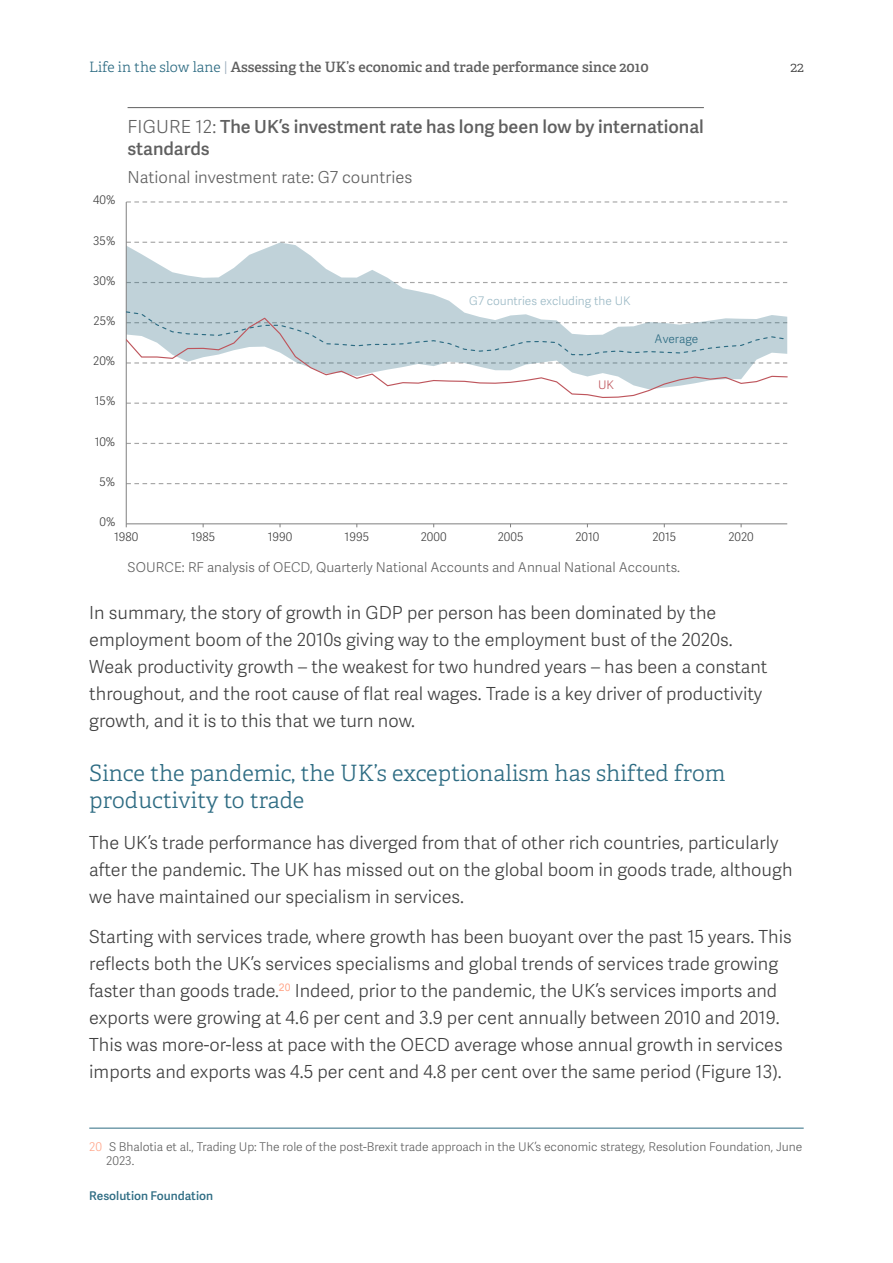
<style>
.page{position:relative;width:893px;height:1263px;background:#fff}
.page>*{position:absolute;margin:0;border:0;box-sizing:border-box;transform-origin:0 0}
.t1{font:300 22.5px/27px "Adelle";color:#2e6c83}
.t2{font:18px/27px "Adelle Sans Lt";color:#404040}
.t3{font:18px/21.6px "Adelle Sans Sb";color:#606060}
.t4{font:16.5px "Adelle Sans Lt";color:#606060}
.t5{font:600 14.25px "Adelle";color:#606060}
.t6{font:300 14.25px "Adelle";color:#404040}
.t7{font:13.5px "Adelle Sans Lt";color:#606060}
.t8{font:12px/14.4px "Adelle Sans Lt";color:#606060}
.t9{font:12px "Adelle Sans Sb";color:#2e6c83}
.t10{font:11.85px "Adelle Sans Lt";letter-spacing:.005em;color:#404040}
.t11{font:11.85px "Adelle Sans Lt";color:#9bb9c5}
.t12{font:11.85px "Adelle Sans Lt";color:#2c6b82}
.t13{font:11.85px "Adelle Sans Lt";color:#be555c}
.s1{font-weight:300;color:#2e6c83}
.s2{font-family:"Adelle Sans Lt";font-weight:400;color:#9aadbc}
.s3{font-family:"Adelle Sans Lt"}
.s4{color:#ffa68a}
</style>
<div class="page">
<hr style="left:128px;top:107px;width:576px;height:1px;background:#606060">
<hr style="left:89px;top:1128px;width:715px;height:1px;background:#2e6c83">
<svg style="left:127px;top:483px;width:660px;height:1px"></svg>
<svg style="left:127px;top:443px;width:660px;height:1px"></svg>
<svg style="left:127px;top:403px;width:660px;height:1px"></svg>
<svg style="left:127px;top:242px;width:660px;height:1px"></svg>
<svg style="left:126px;top:201px;width:661px;height:2px"></svg>
<svg style="left:127px;top:243px;width:660px;height:68px"></svg>
<hr style="left:126px;top:202px;width:1px;height:322px;background:#7f7f7f">
<hr style="left:126px;top:524px;width:661px;height:1px;background:#7f7f7f">
<svg style="left:126px;top:356px;width:662px;height:43px"></svg>
<svg style="left:126px;top:311px;width:662px;height:45px;background:#c6d5db"></svg>
<p class="t5" style="left:89px;top:58px;width:561px"><span class="s1">Life in the slow lane</span> <span class="s2">|</span> Assessing the UK’s economic and trade performance since 2010</p>
<p class="t6" style="left:790px;top:59px;width:15px">22</p>
<p class="t10" style="left:93px;top:192px;width:24px">40%</p>
<p class="t10" style="left:93px;top:232px;width:24px">35%</p>
<p class="t10" style="left:93px;top:272px;width:24px">30%</p>
<p class="t10" style="left:94px;top:312px;width:23px">25%</p>
<p class="t10" style="left:93px;top:353px;width:24px">20%</p>
<p class="t10" style="left:95px;top:393px;width:22px">15%</p>
<p class="t10" style="left:95px;top:433px;width:22px">10%</p>
<p class="t10" style="left:100px;top:473px;width:17px">5%</p>
<p class="t10" style="left:99px;top:513px;width:17px">0%</p>
<p class="t3" style="left:128px;top:115px;width:578px"><span class="s3">FIGURE 12:</span> The UK’s investment rate has long been low by international standards</p>
<p class="t4" style="left:128px;top:165px;width:286px">National investment rate: G7 countries</p>
<p class="t11" style="left:469px;top:292px;width:163px">G7 countries excluding the UK</p>
<p class="t13" style="left:598px;top:376px;width:17px">UK</p>
<p class="t12" style="left:655px;top:330px;width:45px">Average</p>
<p class="t10" style="left:114px;top:529px;width:26px">1980</p>
<p class="t10" style="left:191px;top:529px;width:26px">1985</p>
<p class="t10" style="left:268px;top:529px;width:26px">1990</p>
<p class="t10" style="left:345px;top:529px;width:26px">1995</p>
<p class="t10" style="left:421px;top:529px;width:27px">2000</p>
<p class="t10" style="left:498px;top:529px;width:27px">2005</p>
<p class="t10" style="left:575px;top:529px;width:26px">2010</p>
<p class="t10" style="left:652px;top:529px;width:25px">2015</p>
<p class="t10" style="left:728px;top:529px;width:27px">2020</p>
<p class="t7" style="left:128px;top:558px;width:554px">SOURCE: RF analysis of OECD, Quarterly National Accounts and Annual National Accounts.</p>
<p class="t2" style="left:89px;top:599px;width:680px">In summary, the story of growth in GDP per person has been dominated by the employment boom of the 2010s giving way to the employment bust of the 2020s.<br>Weak productivity growth – the weakest for two hundred years – has been a constant throughout, and the root cause of flat real wages. Trade is a key driver of productivity growth, and it is to this that we turn now.</p>
<p class="t1" style="left:89px;top:760px;width:638px">Since the pandemic, the UK’s exceptionalism has shifted from productivity to trade</p>
<p class="t2" style="left:89px;top:828px;width:705px">The UK’s trade performance has diverged from that of other rich countries, particularly after the pandemic. The UK has missed out on the global boom in goods trade, although we have maintained our specialism in services.</p>
<p class="t2" style="left:89px;top:923px;width:704px">Starting with services trade, where growth has been buoyant over the past 15 years. This reflects both the UK’s services specialisms and global trends of services trade growing faster than goods trade.<sup>20</sup> Indeed, prior to the pandemic, the UK’s services imports and exports were growing at 4.6 per cent and 3.9 per cent annually between 2010 and 2019.<br>This was more-or-less at pace with the OECD average whose annual growth in services imports and exports was 4.5 per cent and 4.8 per cent over the same period (Figure 13).</p>
<p class="t8" style="left:106px;top:1139px;width:698px;text-indent:-17px"><span class="s4">20</span> S Bhalotia et al., Trading Up: The role of the post-Brexit trade approach in the UK’s economic strategy, Resolution Foundation, June<br>2023.</p>
<p class="t9" style="left:89px;top:1187px;width:125px">Resolution Foundation</p>
</div>
